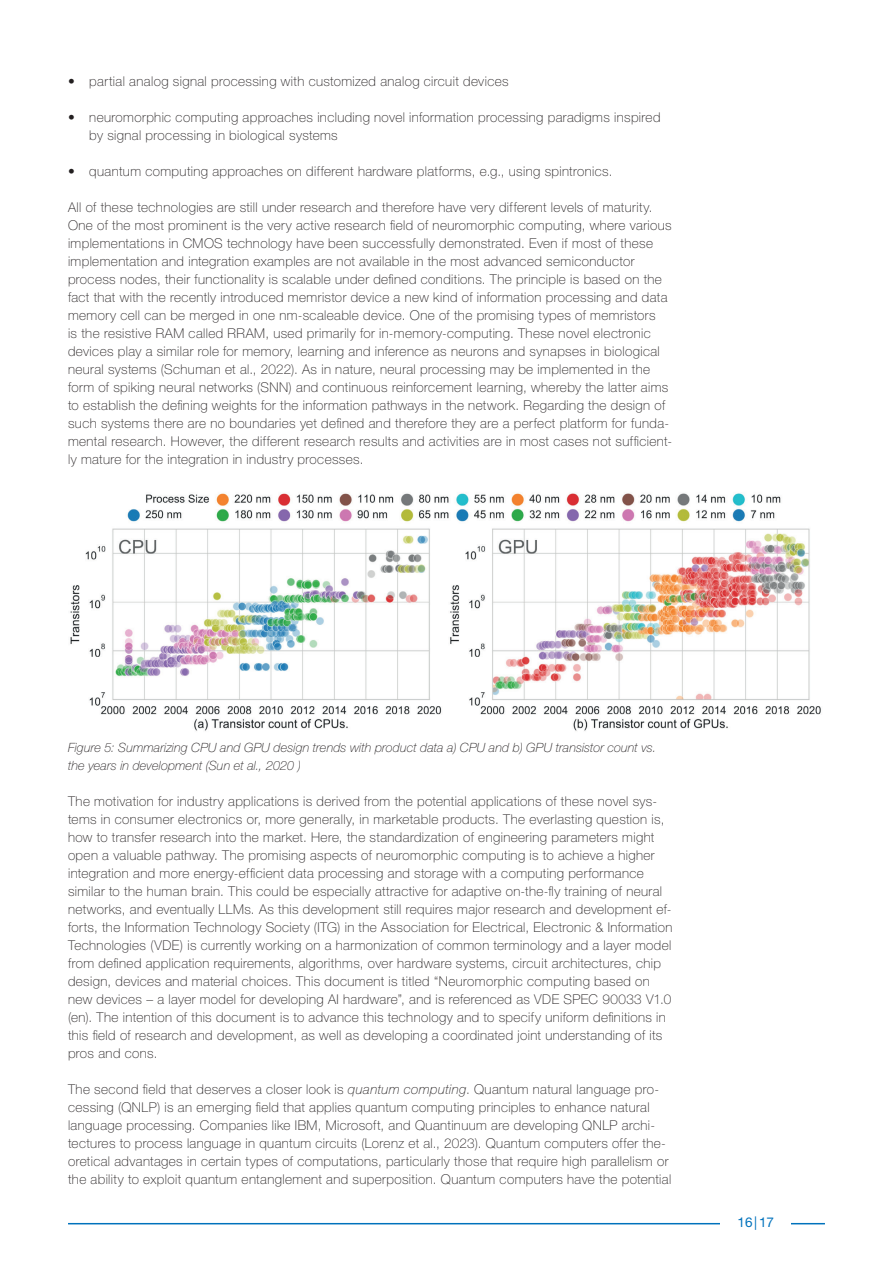
<style>
.page{position:relative;width:893px;height:1263px;background:#fff}
.page>*{position:absolute;margin:0;border:0;box-sizing:border-box;transform-origin:0 0}
.Body_Copy{font:100 13.5px/18px "Helvetica Neue LT Std";letter-spacing:.03em;color:#231f20}
.Pagina{font:13.5px "Helvetica Neue LT Std";color:#0072bc}
.Bildunterschrift{font:italic 100 12.75px/18px "Helvetica Neue LT Std";letter-spacing:.01em;color:#231f20}
.s1{font-style:italic}
</style>
<div class="page">
<hr style="left:68px;top:1223px;width:668px;height:1px;background:#0072bc">
<hr style="left:791px;top:1223px;width:34px;height:1px;background:#0072bc">
<div style="left:721px;top:1218px;width:70px;height:9px;background:#fff"></div>
<img style="left:70px;top:493px;width:751px;height:238px">
<p class="Body_Copy" style="left:68px;top:72px;width:442px">• partial analog signal processing with customized analog circuit devices</p>
<p class="Body_Copy" style="left:89px;top:108px;width:573px;text-indent:-21px">• neuromorphic computing approaches including novel information processing paradigms inspired by signal processing in biological systems</p>
<p class="Body_Copy" style="left:68px;top:162px;width:546px">• quantum computing approaches on different hardware platforms, e.g., using spintronics.</p>
<p class="Body_Copy" style="left:68px;top:198px;width:606px">All of these technologies are still under research and therefore have very different levels of maturity.<br>One of the most prominent is the very active research field of neuromorphic computing, where various implementations in CMOS technology have been successfully demonstrated. Even if most of these implementation and integration examples are not available in the most advanced semiconductor process nodes, their functionality is scalable under defined conditions. The principle is based on the fact that with the recently introduced memristor device a new kind of information processing and data memory cell can be merged in one nm-scaleable device. One of the promising types of memristors<br>is the resistive RAM called RRAM, used primarily for in-memory-computing. These novel electronic devices play a similar role for memory, learning and inference as neurons and synapses in biological neural systems (Schuman et al., 2022). As in nature, neural processing may be implemented in the form of spiking neural networks (SNN) and continuous reinforcement learning, whereby the latter aims to establish the defining weights for the information pathways in the network. Regarding the design of such systems there are no boundaries yet defined and therefore they are a perfect platform for funda&shy;mental research. However, the different research results and activities are in most cases not sufficient&shy;ly mature for the integration in industry processes.</p>
<p class="Bildunterschrift" style="left:68px;top:738px;width:590px">Figure 5: Summarizing CPU and GPU design trends with product data a) CPU and b) GPU transistor count vs. the years in development (Sun et al., 2020 )</p>
<p class="Body_Copy" style="left:68px;top:792px;width:606px">The motivation for industry applications is derived from the potential applications of these novel sys&shy;tems in consumer electronics or, more generally, in marketable products. The everlasting question is, how to transfer research into the market. Here, the standardization of engineering parameters might open a valuable pathway. The promising aspects of neuromorphic computing is to achieve a higher integration and more energy-efficient data processing and storage with a computing performance similar to the human brain. This could be especially attractive for adaptive on-the-fly training of neural networks, and eventually LLMs. As this development still requires major research and development ef&shy;forts, the Information Technology Society (ITG) in the Association for Electrical, Electronic &amp; Information Technologies (VDE) is currently working on a harmonization of common terminology and a layer model from defined application requirements, algorithms, over hardware systems, circuit architectures, chip design, devices and material choices. This document is titled “Neuromorphic computing based on new devices – a layer model for developing AI hardware”, and is referenced as VDE SPEC 90033 V1.0 (en). The intention of this document is to advance this technology and to specify uniform definitions in this field of research and development, as well as developing a coordinated joint understanding of its pros and cons.</p>
<p class="Body_Copy" style="left:68px;top:1080px;width:605px">The second field that deserves a closer look is <span class="s1">quantum computing</span>. Quantum natural language pro&shy;cessing (QNLP) is an emerging field that applies quantum computing principles to enhance natural language processing. Companies like IBM, Microsoft, and Quantinuum are developing QNLP archi&shy;tectures to process language in quantum circuits (Lorenz et al., 2023). Quantum computers offer the&shy;oretical advantages in certain types of computations, particularly those that require high parallelism or the ability to exploit quantum entanglement and superposition. Quantum computers have the potential</p>
<p class="Pagina" style="left:738px;top:1214px;width:38px">16|17</p>
</div>
